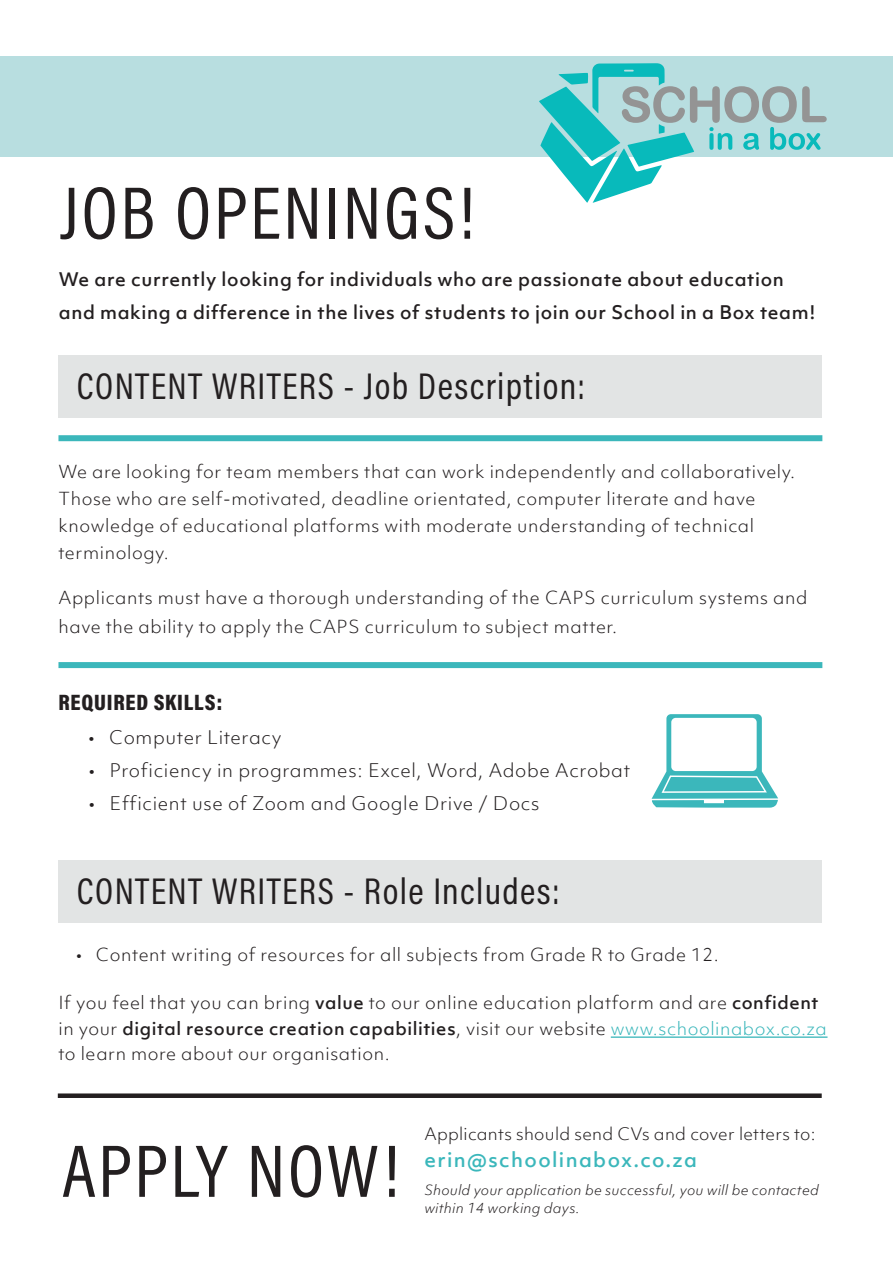
<style>
.page{position:relative;width:893px;height:1263px;background:#fff}
.page>*{position:absolute;margin:0;border:0;box-sizing:border-box;transform-origin:0 0}
.t1{font:75px "Acumin Pro Cond";letter-spacing:.035em;color:#231f20}
.t2{font:37.5px "Acumin Pro Cond";letter-spacing:.035em;color:#231f20}
.t3{font:900 22.5px "Acumin Pro Cond";letter-spacing:.035em;color:#231f20}
.t4{font:500 19.5px "Objektiv Mk 1";letter-spacing:.07em;color:#3bb7bb}
.t5{font:500 18px/33px "Objektiv Mk 1";letter-spacing:.035em;color:#231f20}
.t6{font:300 18px "Objektiv Mk 1";letter-spacing:.035em;color:#231f20}
.t7{font:300 17.25px/27px "Objektiv Mk 1";letter-spacing:.035em;color:#231f20}
.t8{font:300 16.5px "Objektiv Mk 1";letter-spacing:.015em;color:#231f20}
.t9{font:italic 300 13.5px/18px "Objektiv Mk 1";letter-spacing:.015em;color:#231f20}
.s1{font-weight:500}
.s2{color:#3bb7bb}
</style>
<div class="page">
<div style="left:0;top:57px;width:893px;height:100px;background:#b8dee0"></div>
<svg style="left:539px;top:63px;width:288px;height:140px"></svg>
<div style="left:58px;top:355px;width:764px;height:62px;background:#e2e4e4"></div>
<div style="left:58px;top:435px;width:764px;height:6px;background:#3bb7bb"></div>
<hr style="left:611px;top:1036px;width:216px;height:2px;background:#3bb7bb">
<div style="left:58px;top:861px;width:764px;height:62px;background:#e2e4e4"></div>
<div style="left:58px;top:662px;width:764px;height:6px;background:#3bb7bb"></div>
<svg style="left:652px;top:714px;width:126px;height:94px"></svg>
<div style="left:58px;top:1093px;width:764px;height:5px;background:#231f20"></div>
<h1 class="t1" style="left:60px;top:164px;width:416px">JOB OPENINGS!</h1>
<p class="t5" style="left:59px;top:262px;width:758px">We are currently looking for individuals who are passionate about education and making a difference in the lives of students to join our School in a Box team!</p>
<h2 class="t2" style="left:77px;top:362px;width:510px">CONTENT WRITERS - Job Description:</h2>
<p class="t7" style="left:58px;top:458px;width:738px">We are looking for team members that can work independently and collaboratively.<br>Those who are self-motivated, deadline orientated, computer literate and have knowledge of educational platforms with moderate understanding of technical terminology.</p>
<p class="t7" style="left:58px;top:583px;width:750px;line-height:28.5px">Applicants must have a thorough understanding of the CAPS curriculum systems and have the ability to apply the CAPS curriculum to subject matter.</p>
<h3 class="t3" style="left:58px;top:687px;width:166px">REQUIRED SKILLS:</h3>
<p class="t6" style="left:88px;top:724px;width:195px">• Computer Literacy</p>
<p class="t6" style="left:89px;top:757px;width:543px">• Proficiency in programmes: Excel, Word, Adobe Acrobat</p>
<p class="t6" style="left:89px;top:790px;width:452px">• Efficient use of Zoom and Google Drive / Docs</p>
<h2 class="t2" style="left:77px;top:867px;width:484px">CONTENT WRITERS - Role Includes:</h2>
<p class="t7" style="left:76px;top:941px;width:644px">• Content writing of resources for all subjects from Grade R to Grade 12.</p>
<p class="t7" style="left:58px;top:989px;width:770px;line-height:25.5px">If you feel that you can bring <span class="s1">value</span> to our online education platform and are <span class="s1">confident </span>in your <span class="s1">digital resource creation capabilities</span>, visit our website <span class="s2">www.schoolinabox.co.za </span>to learn more about our organisation.</p>
<h1 class="t1" style="left:62px;top:1122px;width:339px">APPLY NOW!</h1>
<p class="t8" style="left:424px;top:1121px;width:393px">Applicants should send CVs and cover letters to:</p>
<p class="t4" style="left:424px;top:1144px;width:274px">erin@schoolinabox.co.za</p>
<p class="t9" style="left:424px;top:1181px;width:396px">Should your application be successful, you will be contacted within 14 working days.</p>
</div>
